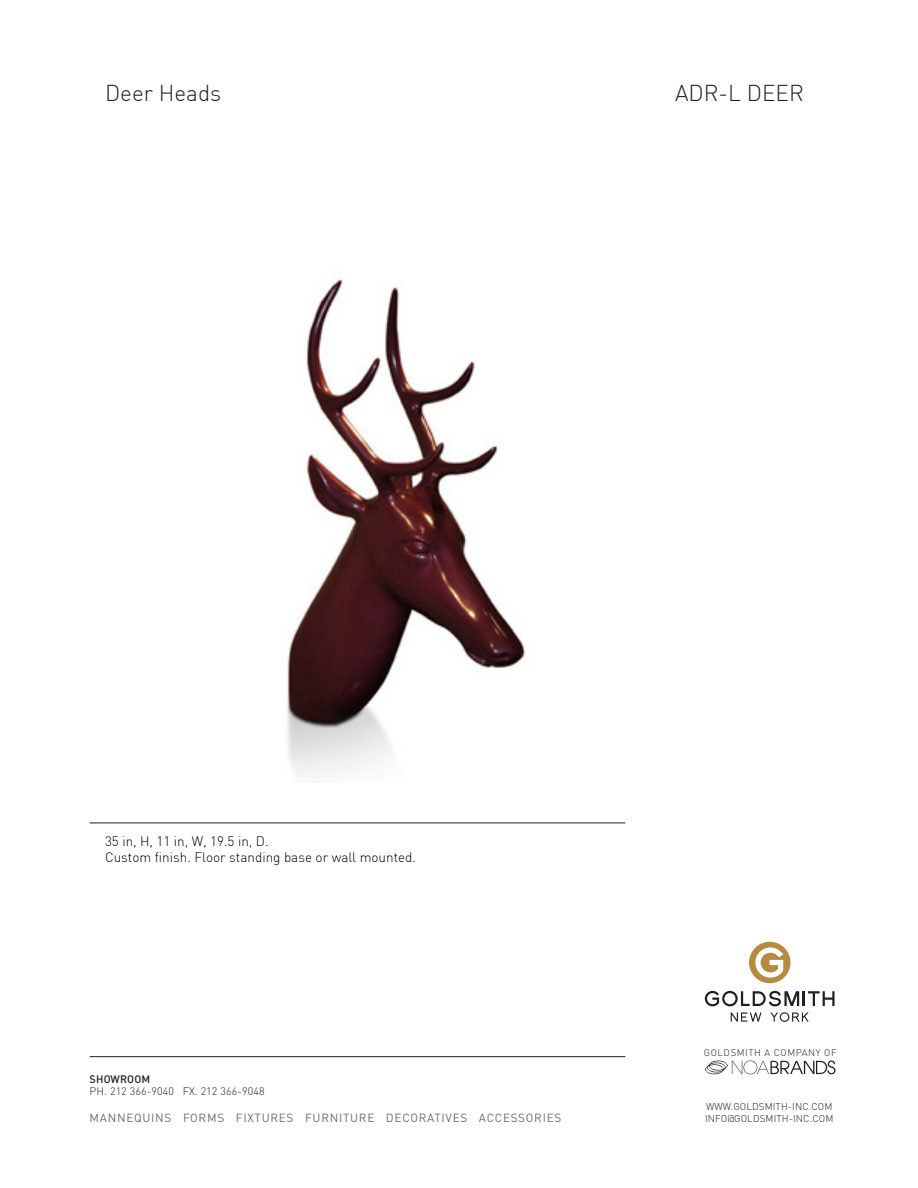
<style>
.page{position:relative;width:918px;height:1188px;background:#fff}
.page>*{position:absolute;margin:0;border:0;box-sizing:border-box;transform-origin:0 0}
.t1{font:300 22.5px "DIN Pro";color:#231f20}
.t2{font:300 13.5px/16.2px "DIN Pro";color:#000}
.t3{font:11.7px "DIN";letter-spacing:.06em;color:#6c6d70}
.t4{font:300 10.8px "DIN";letter-spacing:.01em;color:#231f20}
.t5{font:500 10.8px "DIN";letter-spacing:.01em;color:#231f20}
.t6{font:300 9.75px "DIN";letter-spacing:.01em;color:#231f20}
.t7{font:300 9.6px "DIN";letter-spacing:.06em;color:#231f20}
</style>
<div class="page">
<hr style="left:90px;top:823px;width:535px;height:1px;background:#231f20">
<hr style="left:90px;top:1056px;width:535px;height:1px;background:#231f20">
<div style="left:749px;top:942px;width:42px;height:41px;background:#b68b41;border-radius:50%"></div>
<svg style="left:705px;top:991px;width:130px;height:15px"></svg>
<svg style="left:731px;top:1013px;width:30px;height:9px"></svg>
<svg style="left:770px;top:1012px;width:39px;height:10px"></svg>
<svg style="left:755px;top:947px;width:28px;height:31px"></svg>
<svg style="left:705px;top:1061px;width:130px;height:13px"></svg>
<img style="left:287px;top:279px;width:239px;height:498px">
<h1 class="t1" style="left:105px;top:83px;width:118px">Deer Heads</h1>
<h1 class="t1" style="left:675px;top:83px;width:130px">ADR-L DEER</h1>
<p class="t2" style="left:105px;top:834px;width:313px">35 in, H, 11 in, W, 19.5 in, D.<br>Custom finish. Floor standing base or wall mounted.</p>
<p class="t5" style="left:90px;top:1072px;width:62px">SHOWROOM</p>
<p class="t4" style="left:90px;top:1085px;width:177px">PH. 212 366-9040 FX. 212 366-9048</p>
<p class="t3" style="left:90px;top:1110px;width:473px">MANNEQUINS FORMS FIXTURES FURNITURE DECORATIVES ACCESSORIES</p>
<p class="t7" style="left:704px;top:1047px;width:134px">GOLDSMITH A COMPANY OF</p>
<p class="t6" style="left:706px;top:1100px;width:128px">WWW.GOLDSMITH-INC.COM</p>
<p class="t6" style="left:705px;top:1112px;width:130px">INFO@GOLDSMITH-INC.COM</p>
</div>
